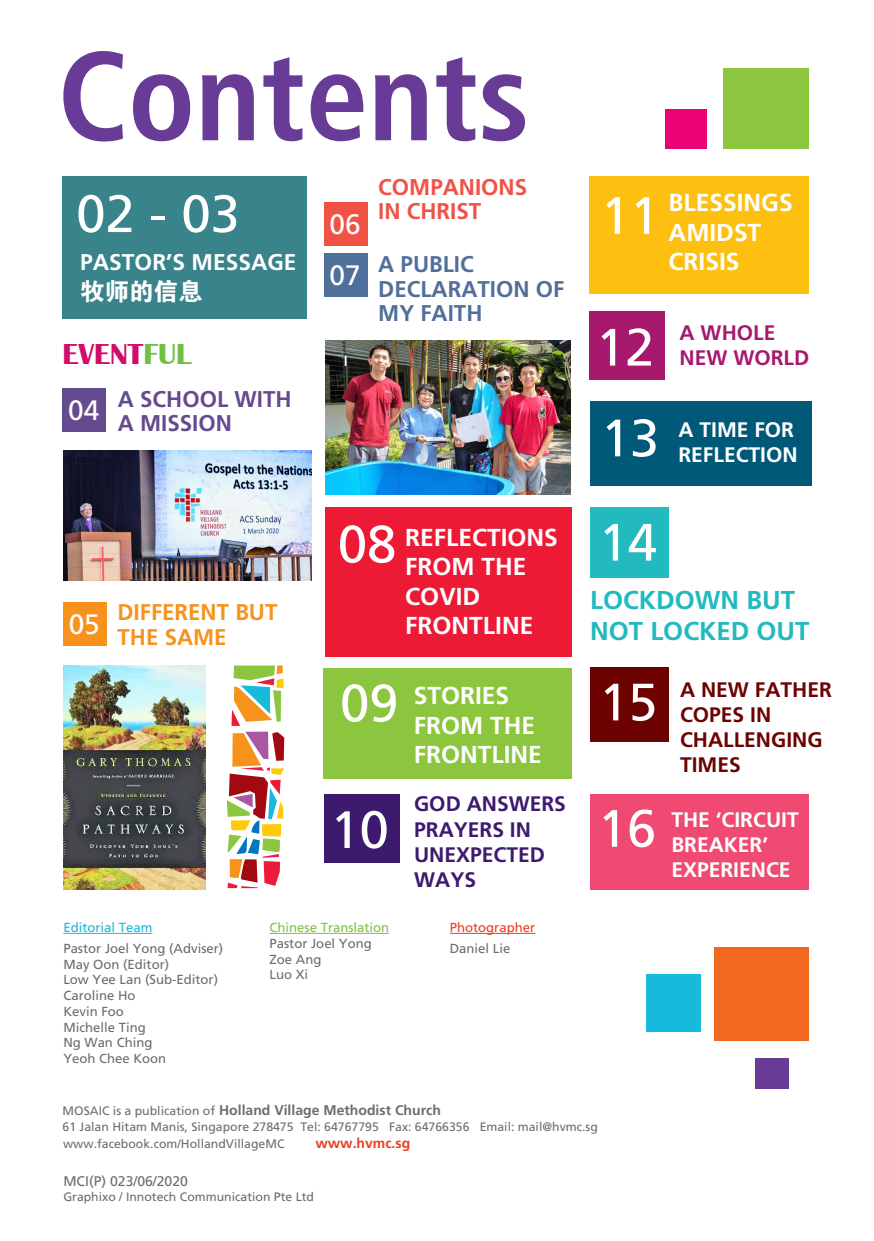
<style>
.page{position:relative;width:874px;height:1241px;background:#fff}
.page>*{position:absolute;margin:0;border:0;box-sizing:border-box;transform-origin:0 0}
.t1{font:700 condensed 126px "Frutiger";color:#683b96}
.t2{font:52.5px "Frutiger";color:#fff}
.t3{font:700 29.75px "Britannic";color:#d10d6b}
.t4{font:28px "Frutiger";color:#fff}
.t5{font:700 25.72px/31px "Frutiger";color:#22b9bf}
.t6{font:700 24.5px/29.4px "Frutiger";color:#fff}
.t7{font:24.5px "FZDHTJW GB1 0";color:#fff}
.t8{font:700 22.75px/24.5px "Frutiger";color:#516f9b}
.t9{font:700 22.75px/24.5px "Frutiger";color:#644a8f}
.t10{font:700 22.75px/24.5px "Frutiger";color:#f7931d}
.t11{font:700 22.75px "Frutiger";color:#f05246}
.t12{font:700 22.75px "Frutiger";color:#fff}
.t13{font:700 21px/25.2px "Frutiger";color:#fff}
.t14{font:700 21px/25.2px "Frutiger";color:#6c0300}
.t15{font:700 21px/25.2px "Frutiger";color:#3e1a6f}
.t16{font:700 21px "Frutiger";color:#a6196d}
.t17{font:700 14px "Frutiger";color:#6c6d70}
.t18{font:14px "Frutiger";color:#6c6d70}
.t19{font:700 14px "Frutiger";color:#ef3e22}
.t20{font:13.12px "Frutiger";color:#6c6d70}
.t21{font:13.12px "Frutiger";color:#7fc241}
.t22{font:13.12px "Frutiger";color:#18badb}
.t23{font:13.12px "Frutiger";color:#ef3e22}
.t24{font:12.25px "Frutiger";color:#6c6d70}
.s1{color:#71bf44}
.s2{font-weight:400;font-size:12.25px}
</style>
<div class="page">
<hr style="left:63px;top:932px;width:89px;height:1px;background:#18badb">
<div style="left:723px;top:69px;width:85px;height:79px;background:#8bc63e"></div>
<div style="left:664px;top:109px;width:41px;height:39px;background:#ed0274"></div>
<div style="left:589px;top:176px;width:219px;height:118px;background:#fdc011"></div>
<div style="left:589px;top:401px;width:222px;height:85px;background:#005978"></div>
<div style="left:325px;top:506px;width:247px;height:150px;background:#ed1a36"></div>
<div style="left:324px;top:668px;width:248px;height:111px;background:#8bc63e"></div>
<div style="left:590px;top:667px;width:78px;height:75px;background:#6c0300"></div>
<div style="left:590px;top:793px;width:218px;height:96px;background:#f04a72"></div>
<div style="left:324px;top:793px;width:75px;height:69px;background:#3e1a6f"></div>
<div style="left:589px;top:311px;width:75px;height:69px;background:#a6196d"></div>
<div style="left:590px;top:507px;width:78px;height:71px;background:#22b9bf"></div>
<div style="left:63px;top:176px;width:244px;height:143px;background:#39838a"></div>
<div style="left:713px;top:946px;width:95px;height:94px;background:#f36821"></div>
<div style="left:645px;top:974px;width:55px;height:57px;background:#18badb"></div>
<div style="left:755px;top:1057px;width:33px;height:31px;background:#683b96"></div>
<img style="left:63px;top:450px;width:248px;height:130px">
<img style="left:63px;top:665px;width:142px;height:224px">
<img style="left:325px;top:340px;width:245px;height:154px">
<div style="left:63px;top:388px;width:43px;height:43px;background:#644a8f"></div>
<div style="left:63px;top:602px;width:43px;height:43px;background:#f7931d"></div>
<div style="left:324px;top:203px;width:43px;height:43px;background:#f05246"></div>
<div style="left:324px;top:254px;width:43px;height:43px;background:#516f9b"></div>
<svg style="left:344px;top:355px;width:2px;height:11px"></svg>
<svg style="left:231px;top:665px;width:52px;height:60px"></svg>
<svg style="left:227px;top:731px;width:57px;height:157px"></svg>
<hr style="left:269px;top:932px;width:120px;height:1px;background:#7fc241">
<hr style="left:449px;top:932px;width:86px;height:1px;background:#ef3e22">
<p class="t1" style="left:58px;top:22px;width:473px">Contents</p>
<p class="t11" style="left:378px;top:173px;width:150px">COMPANIONS</p>
<p class="t11" style="left:378px;top:198px;width:104px">IN CHRIST</p>
<p class="t8" style="left:378px;top:252px;width:187px">A PUBLIC<br>DECLARATION OF<br>MY FAITH</p>
<p class="t2" style="left:76px;top:183px;width:165px">02 - 03</p>
<p class="t2" style="left:600px;top:185px;width:60px">11</p>
<p class="t4" style="left:329px;top:208px;width:33px">06</p>
<p class="t4" style="left:329px;top:259px;width:33px">07</p>
<p class="t12" style="left:80px;top:249px;width:218px">PASTOR’S MESSAGE</p>
<p class="t7" style="left:80px;top:278px;width:124px">牧师的信息</p>
<p class="t3" style="left:63px;top:337px;width:130px">EVENT<span class="s1">FUL</span></p>
<p class="t4" style="left:68px;top:394px;width:33px">04</p>
<p class="t9" style="left:118px;top:386px;width:175px">A SCHOOL WITH<br>A MISSION</p>
<p class="t2" style="left:595px;top:316px;width:60px">12</p>
<p class="t2" style="left:600px;top:407px;width:60px">13</p>
<p class="t6" style="left:668px;top:188px;width:125px">BLESSINGS<br>AMIDST<br>CRISIS</p>
<p class="t16" style="left:679px;top:320px;width:97px">A WHOLE</p>
<p class="t16" style="left:679px;top:345px;width:131px">NEW WORLD</p>
<p class="t13" style="left:678px;top:417px;width:121px">A TIME FOR<br>REFLECTION</p>
<p class="t4" style="left:69px;top:607px;width:33px">05</p>
<p class="t10" style="left:117px;top:600px;width:161px">DIFFERENT BUT<br>THE SAME</p>
<p class="t2" style="left:338px;top:513px;width:60px">08</p>
<p class="t6" style="left:405px;top:522px;width:154px">REFLECTIONS</p>
<p class="t6" style="left:405px;top:552px;width:123px">FROM THE</p>
<p class="t6" style="left:405px;top:581px;width:76px">COVID</p>
<p class="t6" style="left:405px;top:610px;width:129px">FRONTLINE</p>
<p class="t2" style="left:598px;top:511px;width:60px">14</p>
<p class="t5" style="left:590px;top:584px;width:221px">LOCKDOWN BUT<br>NOT LOCKED OUT</p>
<p class="t6" style="left:413px;top:680px;width:129px">STORIES<br>FROM THE<br>FRONTLINE</p>
<p class="t14" style="left:679px;top:676px;width:153px">A NEW FATHER<br>COPES IN<br>CHALLENGING<br>TIMES</p>
<p class="t13" style="left:671px;top:806px;width:129px">THE ‘CIRCUIT<br>BREAKER’<br>EXPERIENCE</p>
<p class="t2" style="left:340px;top:672px;width:60px">09</p>
<p class="t2" style="left:598px;top:671px;width:60px">15</p>
<p class="t15" style="left:414px;top:791px;width:153px">GOD ANSWERS<br>PRAYERS IN<br>UNEXPECTED<br>WAYS</p>
<p class="t2" style="left:330px;top:798px;width:60px">10</p>
<p class="t2" style="left:597px;top:797px;width:60px">16</p>
<p class="t22" style="left:63px;top:919px;width:91px">Editorial Team</p>
<p class="t20" style="left:63px;top:940px;width:161px">Pastor Joel Yong (Adviser)</p>
<p class="t20" style="left:63px;top:956px;width:107px">May Oon (Editor)</p>
<p class="t20" style="left:63px;top:971px;width:156px">Low Yee Lan (Sub-Editor)</p>
<p class="t20" style="left:63px;top:987px;width:74px">Caroline Ho</p>
<p class="t20" style="left:63px;top:1003px;width:62px">Kevin Foo</p>
<p class="t20" style="left:63px;top:1019px;width:84px">Michelle Ting</p>
<p class="t20" style="left:63px;top:1034px;width:90px">Ng Wan Ching</p>
<p class="t20" style="left:63px;top:1050px;width:104px">Yeoh Chee Koon</p>
<p class="t21" style="left:269px;top:919px;width:121px">Chinese Translation</p>
<p class="t20" style="left:269px;top:935px;width:104px">Pastor Joel Yong</p>
<p class="t20" style="left:269px;top:951px;width:53px">Zoe Ang</p>
<p class="t20" style="left:269px;top:966px;width:40px">Luo Xi</p>
<p class="t23" style="left:449px;top:919px;width:87px">Photographer</p>
<p class="t20" style="left:449px;top:940px;width:62px">Daniel Lie</p>
<p class="t17" style="left:63px;top:1101px;width:380px"><span class="s2">MOSAIC is a publication of</span> Holland Village Methodist Church</p>
<p class="t24" style="left:63px;top:1119px;width:536px">61 Jalan Hitam Manis, Singapore 278475 Tel: 64767795 Fax: 64766356 Email: mail@hvmc.sg</p>
<p class="t24" style="left:63px;top:1135px;width:223px">www.facebook.com/HollandVillageMC</p>
<p class="t19" style="left:315px;top:1134px;width:96px">www.hvmc.sg</p>
<p class="t18" style="left:63px;top:1172px;width:126px">MCI(P) 023/06/2020</p>
<p class="t24" style="left:63px;top:1188px;width:252px">Graphixo / Innotech Communication Pte Ltd</p>
</div>
